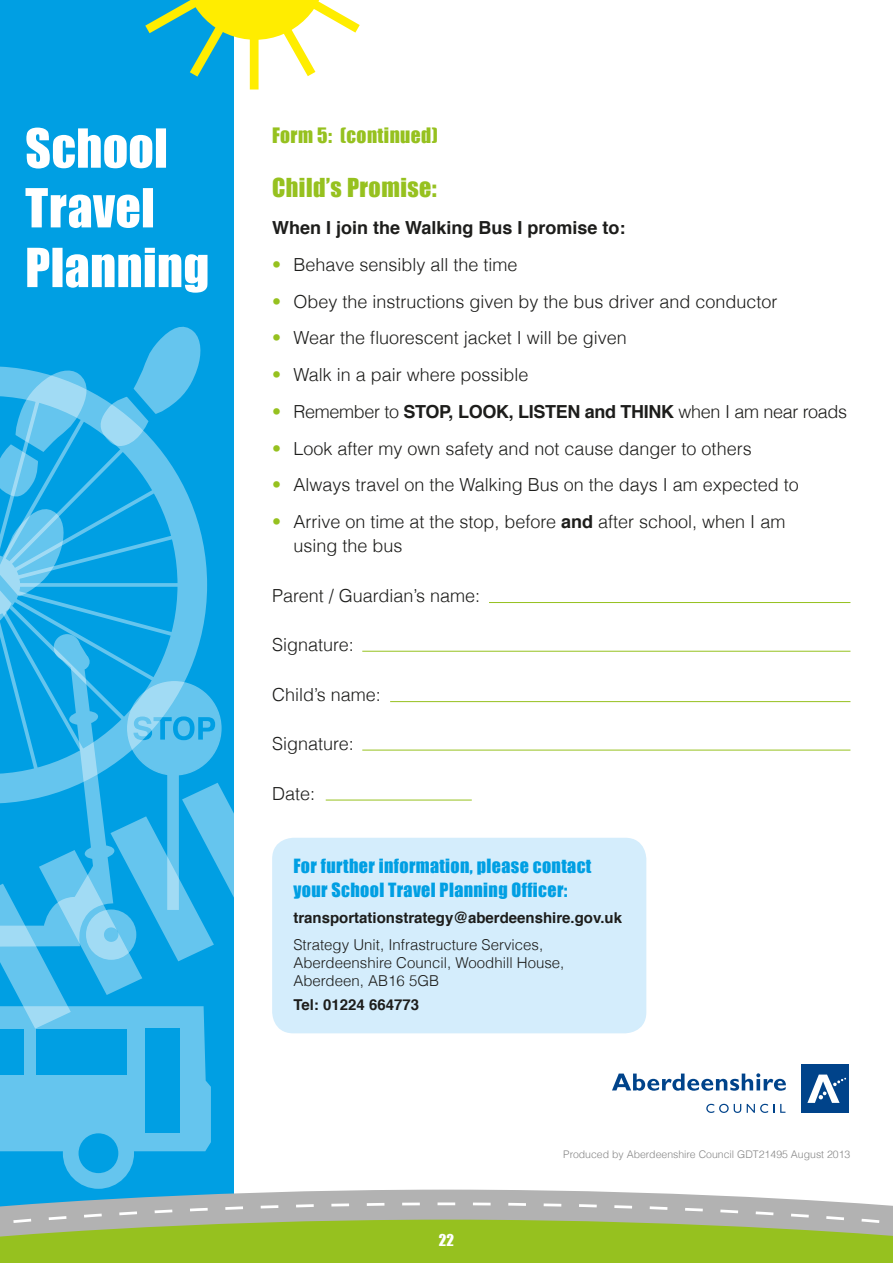
<style>
.page{position:relative;width:893px;height:1263px;background:#fff}
.page>*{position:absolute;margin:0;border:0;box-sizing:border-box;transform-origin:0 0}
.t1{font:24px "Impact";letter-spacing:.02em;color:#96c11f}
.t2{font:19.5px "Impact";letter-spacing:.02em;color:#96c11f}
.t3{font:300 18px/24px "Helvetica";color:#1d1d1b}
.t4{font:18px/23.4px "Impact";letter-spacing:.02em;color:#009fe3}
.t5{font:300 18px "Helvetica";letter-spacing:-.02em;color:#1d1d1b}
.t6{font:700 18px "Helvetica";color:#1d1d1b}
.t7{font:300 15px/18px "Helvetica";color:#1d1d1b}
.t8{font:700 15px "Helvetica";color:#1d1d1b}
.t9{font:15px "Impact";color:#fff}
.t10{font:300 10.5px "Helvetica";color:#878787}
.s1{color:#96c11f}
.s2{font-weight:700}
</style>
<div class="page">
<div style="left:0;top:0;width:234px;height:1263px;background:#009fe3"></div>
<svg style="left:63px;top:1117px;width:71px;height:72px"></svg>
<div style="left:79px;top:1133px;width:39px;height:40px;background:#009fe3;border-radius:50%"></div>
<svg style="left:27px;top:248px;width:180px;height:45px"></svg>
<svg style="left:26px;top:188px;width:127px;height:40px"></svg>
<svg style="left:26px;top:128px;width:140px;height:41px"></svg>
<svg style="left:0;top:326px;width:285px;height:825px"></svg>
<div style="left:145px;top:1029px;width:34px;height:104px;background:#009fe3"></div>
<div style="left:802px;top:1064px;width:47px;height:49px;background:#00438a"></div>
<svg style="left:807px;top:1074px;width:39px;height:29px"></svg>
<svg style="left:612px;top:1073px;width:174px;height:18px"></svg>
<svg style="left:706px;top:1104px;width:35px;height:9px"></svg>
<svg style="left:747px;top:1104px;width:38px;height:9px"></svg>
<div style="left:250px;top:0;width:9px;height:90px;background:#ffed00"></div>
<svg style="left:145px;top:0;width:215px;height:86px"></svg>
<div style="left:0;top:1253px;width:893px;height:10px;background:#96c11f"></div>
<svg style="left:0;top:1174px;width:893px;height:79px"></svg>
<svg style="left:0;top:1201px;width:893px;height:26px"></svg>
<hr style="left:489px;top:602px;width:361px;height:1px;background:#96c11f">
<hr style="left:362px;top:651px;width:488px;height:1px;background:#96c11f">
<hr style="left:390px;top:701px;width:460px;height:1px;background:#96c11f">
<hr style="left:362px;top:750px;width:488px;height:1px;background:#96c11f">
<hr style="left:326px;top:800px;width:146px;height:1px;background:#96c11f">
<div style="left:272px;top:838px;width:374px;height:195px;background:#d4edfc;border-radius:21px"></div>
<p class="t2" style="left:272px;top:120px;width:167px">Form 5: (continued)</p>
<h1 class="t1" style="left:272px;top:169px;width:166px">Child’s Promise:</h1>
<p class="t6" style="left:272px;top:213px;width:355px">When I join the Walking Bus I promise to:</p>
<p class="t3" style="left:272px;top:252px;width:247px"><span class="s1">•</span> Behave sensibly all the time</p>
<p class="t3" style="left:272px;top:288px;width:507px"><span class="s1">•</span> Obey the instructions given by the bus driver and conductor</p>
<p class="t3" style="left:272px;top:325px;width:356px"><span class="s1">•</span> Wear the fluorescent jacket I will be given</p>
<p class="t3" style="left:272px;top:362px;width:258px"><span class="s1">•</span> Walk in a pair where possible</p>
<p class="t5" style="left:272px;top:397px;width:576px"><span class="s1">•</span> Remember to <span class="s2">STOP, LOOK, LISTEN and THINK</span> when I am near roads</p>
<p class="t3" style="left:272px;top:435px;width:481px"><span class="s1">•</span> Look after my own safety and not cause danger to others</p>
<p class="t3" style="left:272px;top:472px;width:528px"><span class="s1">•</span> Always travel on the Walking Bus on the days I am expected to</p>
<p class="t3" style="left:293px;top:509px;width:493px;text-indent:-21px"><span class="s1">•</span> Arrive on time at the stop, before <span class="s2">and</span> after school, when I am using the bus</p>
<p class="t3" style="left:272px;top:582px;width:210px">Parent / Guardian’s name:</p>
<p class="t3" style="left:272px;top:632px;width:83px">Signature:</p>
<p class="t3" style="left:272px;top:681px;width:110px">Child’s name:</p>
<p class="t3" style="left:272px;top:731px;width:83px">Signature:</p>
<p class="t3" style="left:272px;top:780px;width:45px">Date:</p>
<p class="t4" style="left:293px;top:854px;width:299px">For further information, please contact your School Travel Planning Officer:</p>
<p class="t8" style="left:293px;top:906px;width:330px">transportationstrategy@aberdeenshire.gov.uk</p>
<p class="t7" style="left:293px;top:935px;width:272px">Strategy Unit, Infrastructure Services,<br>Aberdeenshire Council, Woodhill House,<br>Aberdeen, AB16 5GB</p>
<p class="t8" style="left:293px;top:992px;width:127px">Tel: 01224 664773</p>
<p class="t9" style="left:439px;top:1229px;width:17px">22</p>
<p class="t10" style="left:563px;top:1146px;width:289px">Produced by Aberdeenshire Council GDT21495 August 2013</p>
</div>
